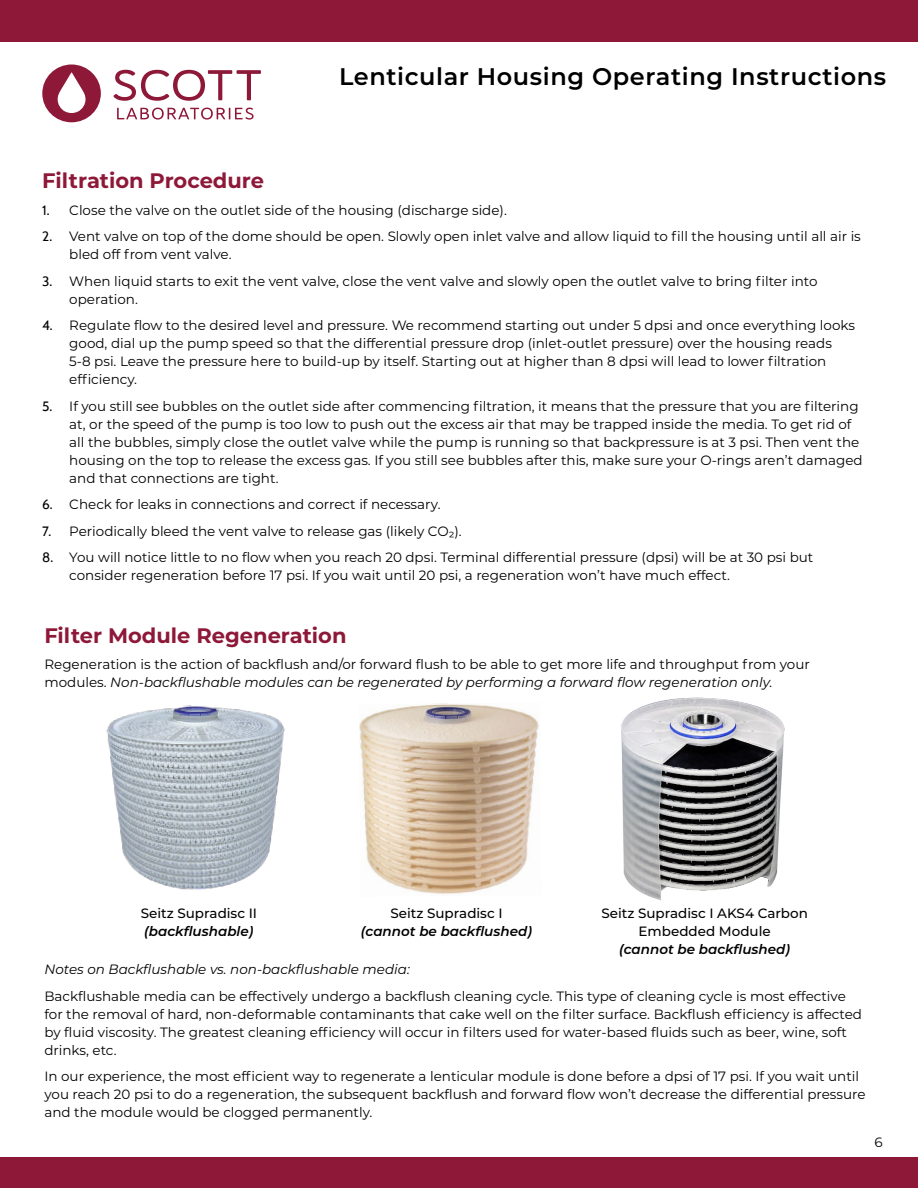
<style>
.page{position:relative;width:918px;height:1188px;background:#fff}
.page>*{position:absolute;margin:0;border:0;box-sizing:border-box;transform-origin:0 0}
.t1{font:600 24px "Montserrat";letter-spacing:.025em;color:#000}
.t2{font:700 21px "Montserrat";color:#8e1838}
.t3{font:13.5px/18px "Montserrat";color:#000}
.t4{font:500 13.5px/18px "Montserrat";color:#000;text-align:center}
.t5{font:italic 600 13.5px "Montserrat";color:#000}
.t6{font:italic 13.5px "Montserrat";color:#000}
.s1{font-family:"Cabin"}
.s2{font-style:italic}
</style>
<div class="page">
<div style="left:0;top:1157px;width:918px;height:31px;background:#8e1838"></div>
<div style="left:0;top:0;width:918px;height:42px;background:#8e1838"></div>
<svg style="left:42px;top:64px;width:59px;height:58px"></svg>
<svg style="left:117px;top:108px;width:137px;height:12px"></svg>
<svg style="left:113px;top:70px;width:148px;height:31px"></svg>
<img style="left:106px;top:705px;width:179px;height:185px">
<img style="left:359px;top:703px;width:180px;height:191px">
<img style="left:621px;top:697px;width:164px;height:204px">
<h1 class="t1" style="left:339px;top:59px;width:549px">Lenticular Housing Operating Instructions</h1>
<h2 class="t2" style="left:42px;top:166px;width:223px">Filtration Procedure</h2>
<p class="t3" style="left:42px;top:201px;width:466px"><span class="s1">1.</span> Close the valve on the outlet side of the housing (discharge side).</p>
<p class="t3" style="left:69px;top:227px;width:793px;text-indent:-27px"><span class="s1">2.</span> Vent valve on top of the dome should be open. Slowly open inlet valve and allow liquid to fill the housing until all air is bled off from vent valve.</p>
<p class="t3" style="left:69px;top:272px;width:750px;text-indent:-27px"><span class="s1">3.</span> When liquid starts to exit the vent valve, close the vent valve and slowly open the outlet valve to bring filter into operation.</p>
<p class="t3" style="left:69px;top:316px;width:787px;text-indent:-27px"><span class="s1">4.</span> Regulate flow to the desired level and pressure. We recommend starting out under 5 dpsi and once everything looks good, dial up the pump speed so that the differential pressure drop (inlet-outlet pressure) over the housing reads 5-8 psi. Leave the pressure here to build-up by itself. Starting out at higher than 8 dpsi will lead to lower filtration efficiency.</p>
<p class="t3" style="left:69px;top:396px;width:795px;text-indent:-27px"><span class="s1">5.</span> If you still see bubbles on the outlet side after commencing filtration, it means that the pressure that you are filtering at, or the speed of the pump is too low to push out the excess air that may be trapped inside the media. To get rid of all the bubbles, simply close the outlet valve while the pump is running so that backpressure is at 3 psi. Then vent the housing on the top to release the excess gas. If you still see bubbles after this, make sure your O-rings aren’t damaged and that connections are tight.</p>
<p class="t3" style="left:42px;top:495px;width:400px"><span class="s1">6.</span> Check for leaks in connections and correct if necessary.</p>
<p class="t3" style="left:42px;top:521px;width:421px"><span class="s1">7.</span> Periodically bleed the vent valve to release gas (likely CO2).</p>
<p class="t3" style="left:69px;top:548px;width:746px;text-indent:-27px"><span class="s1">8.</span> You will notice little to no flow when you reach 20 dpsi. Terminal differential pressure (dpsi) will be at 30 psi but consider regeneration before 17 psi. If you wait until 20 psi, a regeneration won’t have much effect.</p>
<h2 class="t2" style="left:44px;top:620px;width:304px">Filter Module Regeneration</h2>
<p class="t3" style="left:44px;top:655px;width:767px">Regeneration is the action of backflush and/or forward flush to be able to get more life and throughput from your modules. <span class="s2">Non-backflushable modules can be regenerated by performing a forward flow regeneration only.</span></p>
<p class="t4" style="left:141px;top:903px;width:118px">Seitz Supradisc II</p>
<p class="t5" style="left:144px;top:921px;width:111px">(backflushable)</p>
<p class="t4" style="left:390px;top:903px;width:114px">Seitz Supradisc I</p>
<p class="t5" style="left:361px;top:921px;width:173px">(cannot be backflushed)</p>
<p class="t4" style="left:601px;top:903px;width:208px">Seitz Supradisc I AKS4 Carbon<br>Embedded Module</p>
<p class="t5" style="left:619px;top:939px;width:173px">(cannot be backflushed)</p>
<p class="t6" style="left:44px;top:960px;width:367px">Notes on Backflushable vs. non-backflushable media:</p>
<p class="t3" style="left:44px;top:987px;width:819px">Backflushable media can be effectively undergo a backflush cleaning cycle. This type of cleaning cycle is most effective for the removal of hard, non-deformable contaminants that cake well on the filter surface. Backflush efficiency is affected by fluid viscosity. The greatest cleaning efficiency will occur in filters used for water-based fluids such as beer, wine, soft drinks, etc.</p>
<p class="t3" style="left:44px;top:1067px;width:823px">In our experience, the most efficient way to regenerate a lenticular module is done before a dpsi of 17 psi. If you wait until you reach 20 psi to do a regeneration, the subsequent backflush and forward flow won’t decrease the differential pressure and the module would be clogged permanently.</p>
<p class="t3" style="left:875px;top:1132px;width:10px">6</p>
</div>
